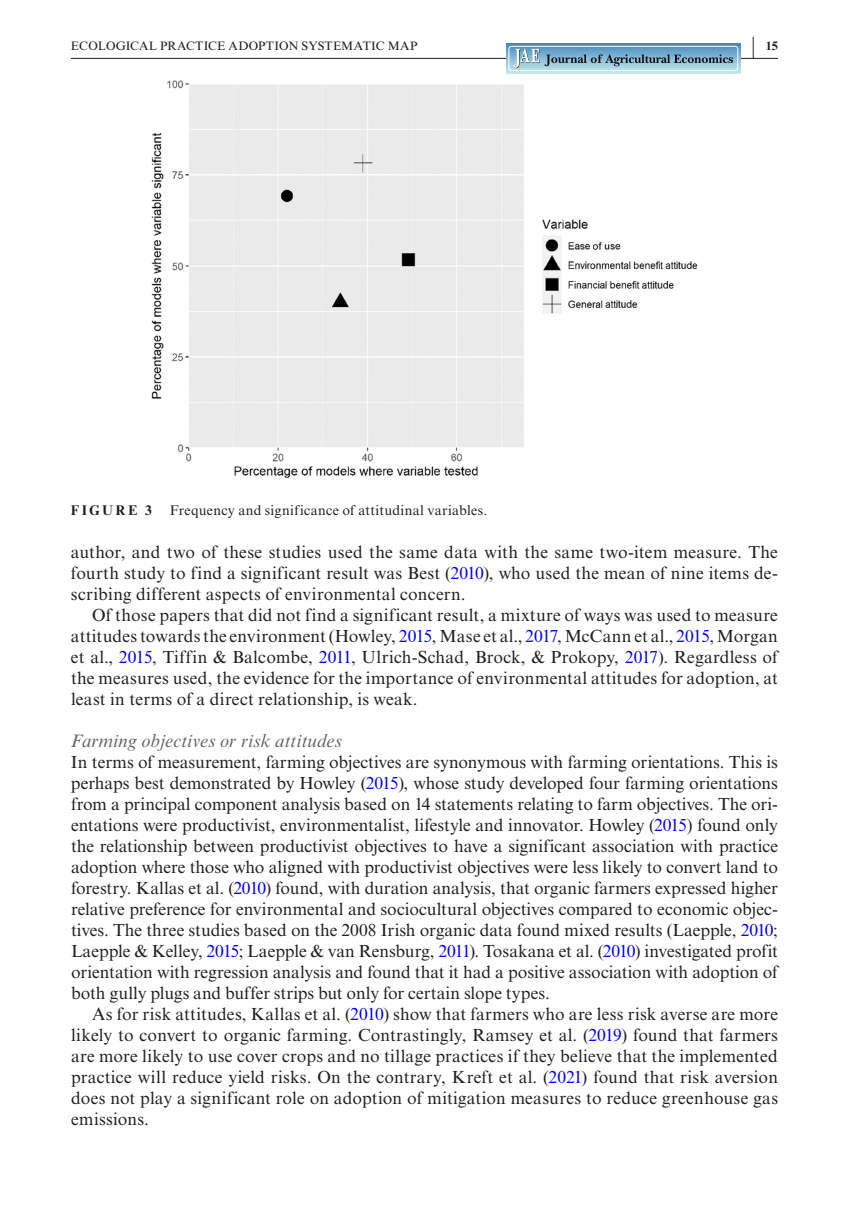
<style>
.page{position:relative;width:849px;height:1221px;background:#fff}
.page>*{position:absolute;margin:0;border:0;box-sizing:border-box;transform-origin:0 0}
.t1{font:700 23.62px "Times New Roman MT Std";color:#231f20;scale:.36 1}
.t2{font:italic 18.38px "Times New Roman MT Std";letter-spacing:.005em;color:#636366}
.t3{font:17.5px/21px "Times New Roman MT Std";letter-spacing:.01em;color:#231f20;text-align:justify}
.t4{font:14px "Times New Roman MT Std";letter-spacing:.025em;color:#231f20}
.t5{font:700 14px "Times New Roman MT Std";letter-spacing:.175em;color:#231f20}
.t6{font:12.25px "Times New Roman MT Std";letter-spacing:.01em;color:#231f20}
.t7{font:700 12.25px "Times New Roman MT Std";color:#231f20}
.s1{color:#00f}
</style>
<div class="page">
<hr style="left:71px;top:58px;width:706px;height:1px;background:#231f20">
<svg style="left:506px;top:43px;width:234px;height:30px;background:#81b5d4"></svg>
<div style="left:508px;top:46px;width:230px;height:25px;border:1px solid #fff;border-radius:3px"></div>
<svg style="left:513px;top:49px;width:219px;height:19px;background:#7aa4bc"></svg>
<img style="left:151px;top:81px;width:546px;height:397px">
<h1 class="t1" style="left:752px;top:31px;width:7px">|</h1>
<p class="t6" style="left:71px;top:39px;width:348px">ECOLOGICAL PRACTICE ADOPTION SYSTEMATIC MAP</p>
<p class="t7" style="left:765px;top:38px;width:14px">15</p>
<p class="t5" style="left:71px;top:502px;width:82px">FIGURE 3</p>
<p class="t4" style="left:170px;top:502px;width:319px">Frequency and significance of attitudinal variables.</p>
<p class="t3" style="left:71px;top:541px;width:708px">author, and two of these studies used the same data with the same two-item measure. The fourth study to find a significant result was Best (<span class="s1">2010</span>), who used the mean of nine items de&shy;scribing different aspects of environmental concern.</p>
<p class="t3" style="left:71px;top:604px;width:708px;text-indent:21px">Of those papers that did not find a significant result, a mixture of ways was used to measure attitudes towards the environment (Howley, <span class="s1">2015</span>, Mase et al., <span class="s1">2017</span>, McCann et al., <span class="s1">2015</span>, Morgan et al., <span class="s1">2015</span>, Tiffin &amp; Balcombe, <span class="s1">2011</span>, Ulrich-Schad, Brock, &amp; Prokopy, <span class="s1">2017</span>). Regardless of the measures used, the evidence for the importance of environmental attitudes for adoption, at least in terms of a direct relationship, is weak.</p>
<p class="t2" style="left:71px;top:730px;width:272px">Farming objectives or risk attitudes</p>
<p class="t3" style="left:71px;top:751px;width:708px">In terms of measurement, farming objectives are synonymous with farming orientations. This is perhaps best demonstrated by Howley (<span class="s1">2015</span>), whose study developed four farming orientations from a principal component analysis based on 14 statements relating to farm objectives. The ori&shy;entations were productivist, environmentalist, lifestyle and innovator. Howley (<span class="s1">2015</span>) found only the relationship between productivist objectives to have a significant association with practice adoption where those who aligned with productivist objectives were less likely to convert land to forestry. Kallas et al. (<span class="s1">2010</span>) found, with duration analysis, that organic farmers expressed higher relative preference for environmental and sociocultural objectives compared to economic objec&shy;tives. The three studies based on the 2008 Irish organic data found mixed results (Laepple, <span class="s1">2010</span>; Laepple &amp; Kelley, <span class="s1">2015</span>; Laepple &amp; van Rensburg, <span class="s1">2011</span>). Tosakana et al. (<span class="s1">2010</span>) investigated profit orientation with regression analysis and found that it had a positive association with adoption of both gully plugs and buffer strips but only for certain slope types.</p>
<p class="t3" style="left:71px;top:1003px;width:708px;text-indent:21px">As for risk attitudes, Kallas et al. (<span class="s1">2010</span>) show that farmers who are less risk averse are more likely to convert to organic farming. Contrastingly, Ramsey et al. (<span class="s1">2019</span>) found that farmers are more likely to use cover crops and no tillage practices if they believe that the implemented practice will reduce yield risks. On the contrary, Kreft et al. (<span class="s1">2021</span>) found that risk aversion does not play a significant role on adoption of mitigation measures to reduce greenhouse gas emissions.</p>
</div>
